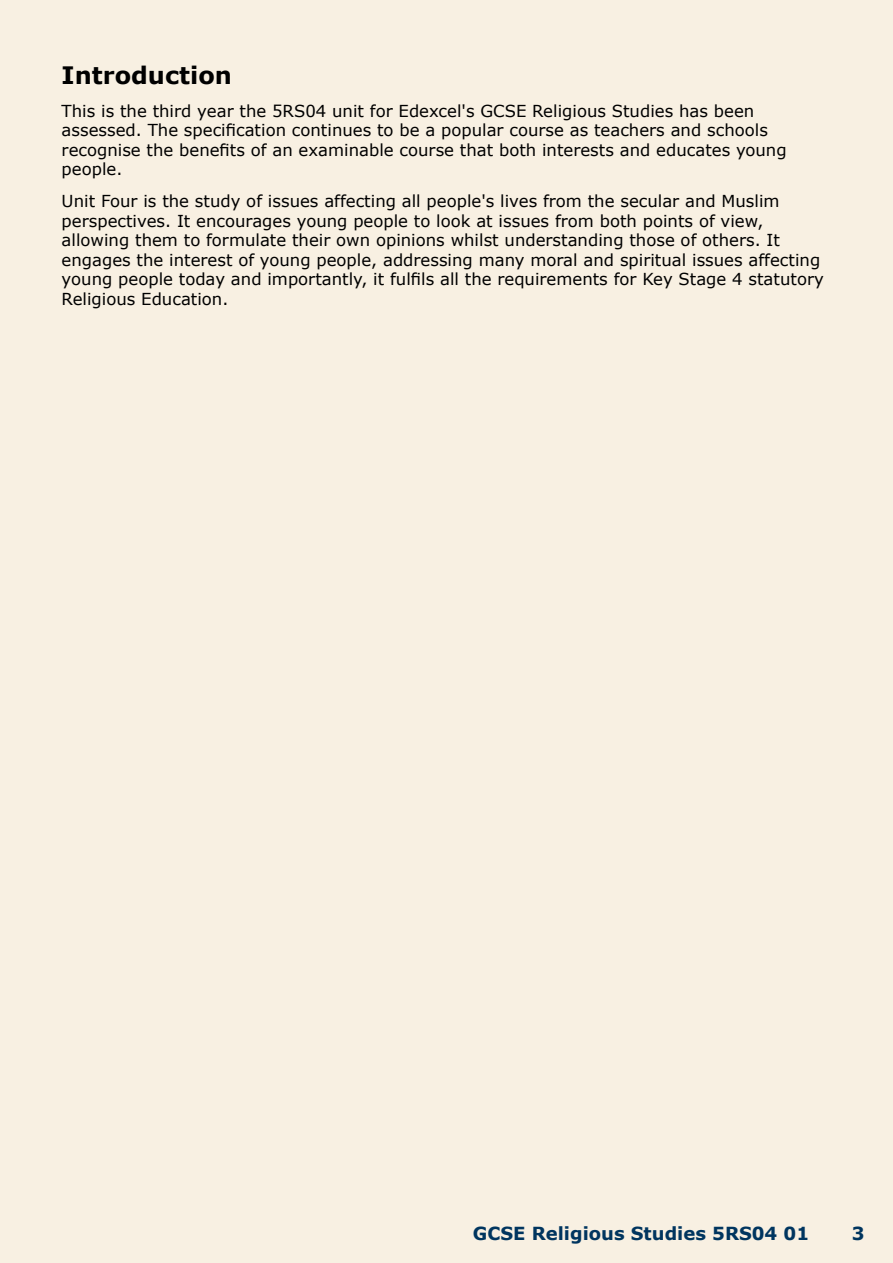
<style>
.page{position:relative;width:893px;height:1263px;background:#f8f0e2}
.page>*{position:absolute;margin:0;border:0;box-sizing:border-box;transform-origin:0 0}
.t1{font:700 24px "Verdana";color:#000}
.t2{font:700 18px "Verdana";color:#00355f}
.t3{font:16.5px/19.5px "Verdana";color:#000}
</style>
<div class="page">
<h1 class="t1" style="left:62px;top:60px;width:172px">Introduction</h1>
<p class="t3" style="left:62px;top:100px;width:726px">This is the third year the 5RS04 unit for Edexcel's GCSE Religious Studies has been assessed. The specification continues to be a popular course as teachers and schools recognise the benefits of an examinable course that both interests and educates young people.</p>
<p class="t3" style="left:62px;top:191px;width:764px">Unit Four is the study of issues affecting all people's lives from the secular and Muslim perspectives. It encourages young people to look at issues from both points of view, allowing them to formulate their own opinions whilst understanding those of others. It engages the interest of young people, addressing many moral and spiritual issues affecting young people today and importantly, it fulfils all the requirements for Key Stage 4 statutory Religious Education.</p>
<p class="t2" style="left:473px;top:1222px;width:338px">GCSE Religious Studies 5RS04 01</p>
<p class="t2" style="left:852px;top:1222px;width:14px">3</p>
</div>
